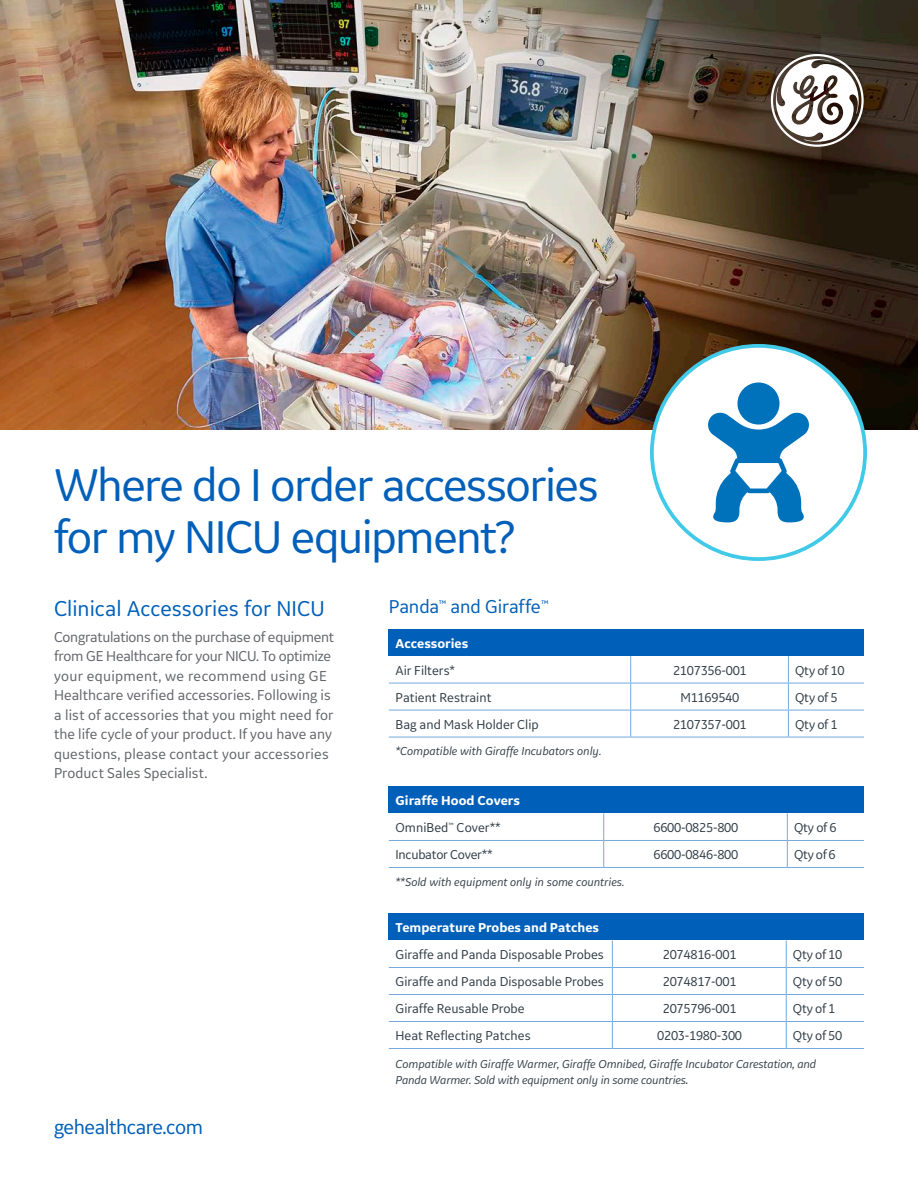
<style>
.page{position:relative;width:918px;height:1188px;background:#fff}
.page>*{position:absolute;margin:0;border:0;box-sizing:border-box;transform-origin:0 0}
.t1{font:48px/52.5px "GE Inspira Sans";letter-spacing:-.035em;color:#005fb9}
.t2{font:22.5px "GE Inspira Sans";color:#005fb9}
.t3{font:21px "GE Inspira Sans";letter-spacing:-.025em;color:#005fb9}
.t4{font:19.5px "GE Inspira Sans";letter-spacing:-.005em;color:#005fb9}
.t5{font:15px/19.5px "GE Inspira Sans";color:#63656a}
.t6{font:13.5px "GE Inspira Sans";color:#313e48}
.t7{font:13.5px "GE Inspira Sans";letter-spacing:-.02em;color:#313e48}
.t8{font:700 13.5px "GE Inspira Sans";color:#fff}
.t9{font:italic 12px/16.2px "GE Inspira Sans";color:#313e48}
.s1{font-size:13.5px}
</style>
<div class="page">
<img style="left:0;top:0;width:918px;height:430px">
<div style="left:389px;top:629px;width:475px;height:27px;background:#005fb9"></div>
<hr style="left:389px;top:683px;width:242px;height:1px;background:#74aadd">
<hr style="left:631px;top:683px;width:157px;height:1px;background:#74aadd">
<hr style="left:788px;top:683px;width:76px;height:1px;background:#74aadd">
<hr style="left:389px;top:710px;width:242px;height:1px;background:#74aadd">
<hr style="left:631px;top:710px;width:157px;height:1px;background:#74aadd">
<svg style="left:630px;top:656px;width:1px;height:81px"></svg>
<hr style="left:788px;top:710px;width:76px;height:1px;background:#74aadd">
<svg style="left:788px;top:656px;width:1px;height:81px"></svg>
<hr style="left:389px;top:737px;width:242px;height:1px;background:#74aadd">
<hr style="left:631px;top:737px;width:157px;height:1px;background:#74aadd">
<hr style="left:788px;top:737px;width:76px;height:1px;background:#74aadd">
<div style="left:389px;top:786px;width:475px;height:27px;background:#005fb9"></div>
<hr style="left:389px;top:840px;width:215px;height:1px;background:#74aadd">
<hr style="left:604px;top:840px;width:183px;height:1px;background:#74aadd">
<svg style="left:603px;top:813px;width:1px;height:54px"></svg>
<hr style="left:787px;top:840px;width:77px;height:1px;background:#74aadd">
<svg style="left:787px;top:813px;width:1px;height:54px"></svg>
<hr style="left:389px;top:867px;width:215px;height:1px;background:#74aadd">
<hr style="left:604px;top:867px;width:183px;height:1px;background:#74aadd">
<hr style="left:787px;top:867px;width:77px;height:1px;background:#74aadd">
<div style="left:389px;top:914px;width:475px;height:26px;background:#005fb9"></div>
<hr style="left:389px;top:967px;width:223px;height:1px;background:#74aadd">
<hr style="left:612px;top:967px;width:174px;height:1px;background:#74aadd">
<hr style="left:786px;top:967px;width:78px;height:1px;background:#74aadd">
<hr style="left:389px;top:994px;width:223px;height:1px;background:#74aadd">
<hr style="left:612px;top:994px;width:174px;height:1px;background:#74aadd">
<hr style="left:786px;top:994px;width:78px;height:1px;background:#74aadd">
<hr style="left:389px;top:1021px;width:223px;height:1px;background:#74aadd">
<hr style="left:612px;top:1021px;width:174px;height:1px;background:#74aadd">
<svg style="left:612px;top:940px;width:1px;height:108px"></svg>
<hr style="left:786px;top:1021px;width:78px;height:1px;background:#74aadd">
<svg style="left:786px;top:940px;width:1px;height:108px"></svg>
<hr style="left:389px;top:1048px;width:223px;height:1px;background:#74aadd">
<hr style="left:612px;top:1048px;width:174px;height:1px;background:#74aadd">
<hr style="left:786px;top:1048px;width:78px;height:1px;background:#74aadd">
<svg style="left:771px;top:54px;width:93px;height:93px"></svg>
<div style="left:652px;top:346px;width:213px;height:213px;background:#fff;border-radius:50%"></div>
<div style="left:737px;top:382px;width:43px;height:43px;background:#0072bc;border-radius:50%"></div>
<svg style="left:708px;top:411px;width:101px;height:111px"></svg>
<p class="t1" style="left:54px;top:457px;width:546px">Where do I order accessories for my NICU equipment?</p>
<p class="t2" style="left:54px;top:594px;width:272px">Clinical Accessories for NICU</p>
<p class="t5" style="left:54px;top:627px;width:282px">Congratulations on the purchase of equipment from GE Healthcare for your NICU. To optimize your equipment, we recommend using GE Healthcare verified accessories. Following is a list of accessories that you might need for the life cycle of your product. If you have any questions, please contact your accessories Product Sales Specialist.</p>
<p class="t4" style="left:389px;top:595px;width:161px">Panda<sup>™</sup> and Giraffe<sup>™</sup></p>
<p class="t8" style="left:396px;top:635px;width:74px">Accessories</p>
<p class="t6" style="left:396px;top:662px;width:61px">Air Filters*</p>
<p class="t7" style="left:673px;top:662px;width:75px">2107356-001</p>
<p class="t6" style="left:795px;top:662px;width:51px">Qty of 10</p>
<p class="t6" style="left:396px;top:689px;width:97px">Patient Restraint</p>
<p class="t7" style="left:680px;top:689px;width:60px">M1169540</p>
<p class="t6" style="left:795px;top:689px;width:44px">Qty of 5</p>
<p class="t6" style="left:396px;top:716px;width:145px">Bag and Mask Holder Clip</p>
<p class="t7" style="left:673px;top:716px;width:75px">2107357-001</p>
<p class="t6" style="left:795px;top:716px;width:44px">Qty of 1</p>
<p class="t9" style="left:396px;top:743px;width:207px">*Compatible with Giraffe Incubators only.</p>
<p class="t8" style="left:396px;top:792px;width:126px">Giraffe Hood Covers</p>
<p class="t6" style="left:396px;top:819px;width:107px">OmniBed<sup>™</sup> Cover**</p>
<p class="t7" style="left:653px;top:819px;width:86px">6600-0825-800</p>
<p class="t6" style="left:794px;top:819px;width:44px">Qty of 6</p>
<p class="t7" style="left:396px;top:846px;width:99px">Incubator Cover**</p>
<p class="t7" style="left:653px;top:846px;width:86px">6600-0846-800</p>
<p class="t6" style="left:794px;top:846px;width:43px">Qty of 6</p>
<p class="t9" style="left:396px;top:873px;width:230px">**Sold with equipment only in some countries.</p>
<p class="t8" style="left:396px;top:919px;width:205px">Temperature Probes and Patches</p>
<p class="t6" style="left:396px;top:946px;width:210px">Giraffe and Panda Disposable Probes</p>
<p class="t7" style="left:663px;top:946px;width:75px">2074816-001</p>
<p class="t6" style="left:793px;top:946px;width:51px">Qty of 10</p>
<p class="t6" style="left:396px;top:973px;width:210px">Giraffe and Panda Disposable Probes</p>
<p class="t7" style="left:663px;top:973px;width:75px">2074817-001</p>
<p class="t6" style="left:793px;top:973px;width:51px">Qty of 50</p>
<p class="t6" style="left:396px;top:1000px;width:131px">Giraffe Reusable Probe</p>
<p class="t7" style="left:663px;top:1000px;width:75px">2075796-001</p>
<p class="t6" style="left:793px;top:1000px;width:44px">Qty of 1</p>
<p class="t6" style="left:396px;top:1027px;width:137px">Heat Reflecting Patches</p>
<p class="t7" style="left:657px;top:1027px;width:86px">0203-1980-300</p>
<p class="t6" style="left:793px;top:1027px;width:51px">Qty of 50</p>
<p class="t9" style="left:396px;top:1056px;width:422px">Compatible with Giraffe Warmer, Giraffe Omnibed, Giraffe Incubator Carestation, and<br>Panda Warmer. Sold with equipment only in some countries<span class="s1">.</span></p>
<p class="t3" style="left:54px;top:1114px;width:151px">gehealthcare.com</p>
</div>
